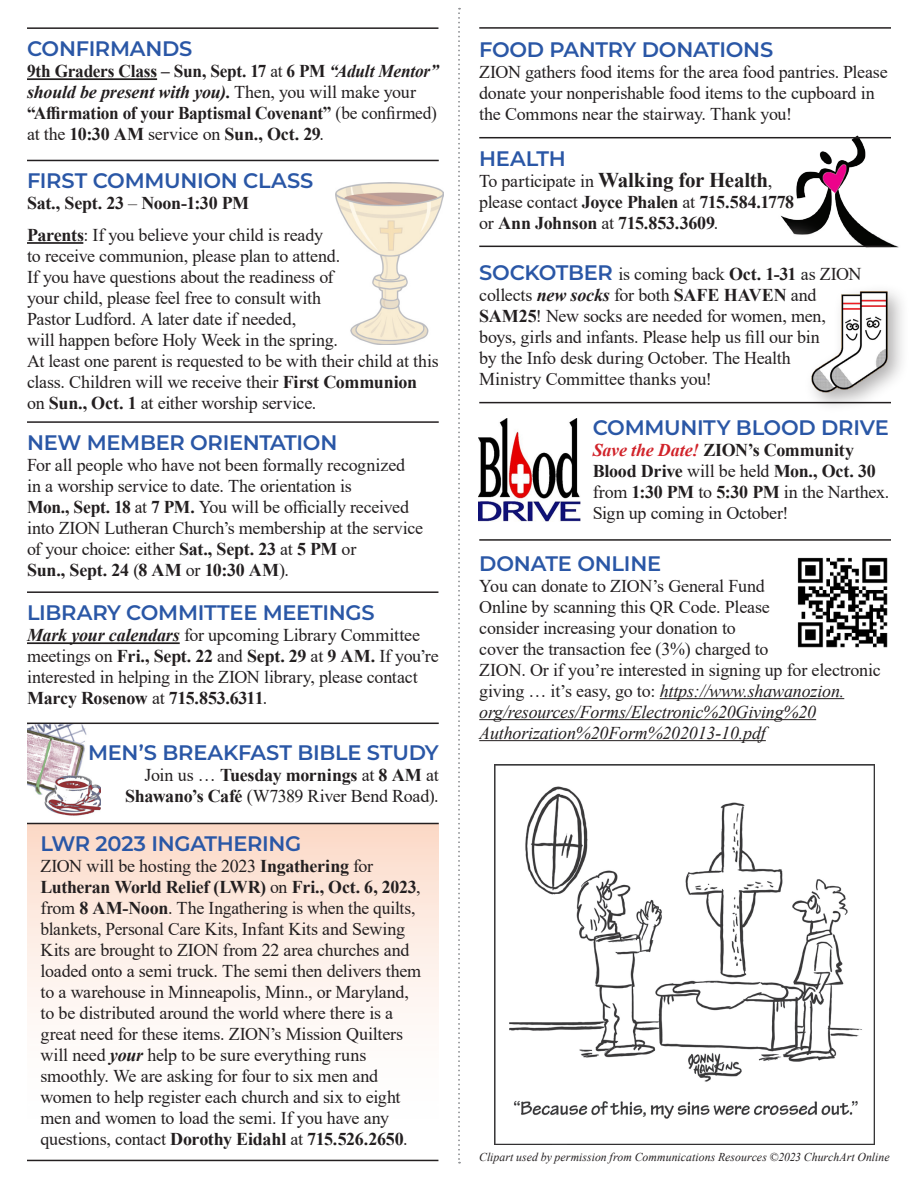
<style>
.page{position:relative;width:918px;height:1188px;background:#fff}
.page>*{position:absolute;margin:0;border:0;box-sizing:border-box;transform-origin:0 0}
.t1{font:600 21px "Montserrat";letter-spacing:-.015em;color:#2a57a6}
.t2{font:18px/21px "Times New Roman";letter-spacing:-.01em;color:#231f20}
.t3{font:700 18px/21px "Times New Roman";letter-spacing:-.015em;color:#231f20;scale:.96 1}
.t4{font:700 18px/21px "Times New Roman";letter-spacing:-.015em;color:#231f20}
.t5{font:italic 12px "Times New Roman";letter-spacing:.005em;color:#231f20}
.s1{font-weight:400}
.s2{font-style:italic}
.s3{font-weight:700}
.s4{font-weight:700;font-style:italic}
.s5{font-size:21px}
.s6{font-family:"Montserrat";font-weight:600;font-size:21px;color:#2a57a6}
.s7{font-weight:700;font-style:italic;color:#d1232a}
</style>
<div class="page">
<img style="left:27px;top:724px;width:74px;height:92px">
<img style="left:335px;top:183px;width:108px;height:161px">
<div style="left:27px;top:823px;width:412px;height:337px;background:linear-gradient(to bottom,#fcdece,#fff)"></div>
<img style="left:767px;top:136px;width:132px;height:112px">
<img style="left:494px;top:764px;width:381px;height:381px">
<hr style="left:27px;top:1160px;width:411px;height:1px;background:#231f20">
<div style="left:803px;top:283px;width:107px;height:131px;background:#231f20;opacity:.35"></div>
<img style="left:777px;top:283px;width:133px;height:119px">
<img style="left:479px;top:418px;width:102px;height:103px">
<img style="left:797px;top:557px;width:91px;height:91px">
<hr style="left:27px;top:78px;width:130px;height:2px;background:#231f20">
<hr style="left:27px;top:242px;width:56px;height:2px;background:#231f20">
<hr style="left:27px;top:642px;width:153px;height:2px;background:#231f20">
<hr style="left:27px;top:27px;width:411px;height:2px;background:#231f20">
<hr style="left:27px;top:160px;width:412px;height:1px;background:#231f20">
<hr style="left:27px;top:421px;width:412px;height:2px;background:#231f20">
<hr style="left:27px;top:591px;width:411px;height:2px;background:#231f20">
<hr style="left:27px;top:723px;width:412px;height:1px;background:#231f20">
<hr style="left:660px;top:698px;width:184px;height:1px;background:#231f20">
<hr style="left:479px;top:719px;width:337px;height:1px;background:#231f20">
<hr style="left:479px;top:740px;width:287px;height:1px;background:#231f20">
<hr style="left:479px;top:27px;width:412px;height:2px;background:#231f20">
<hr style="left:479px;top:137px;width:412px;height:1px;background:#231f20">
<hr style="left:479px;top:246px;width:412px;height:1px;background:#231f20">
<hr style="left:479px;top:402px;width:412px;height:1px;background:#231f20">
<hr style="left:479px;top:539px;width:412px;height:2px;background:#231f20">
<svg style="left:458px;top:8px;width:2px;height:1155px"></svg>
<hr style="left:27px;top:823px;width:412px;height:1px;background:#231f20">
<p class="t1" style="left:27px;top:34px;width:167px">CONFIRMANDS</p>
<p class="t3" style="left:27px;top:60px;width:430px">9th Graders Class – Sun, Sept. 17 <span class="s1">at</span> 6 PM <span class="s2">“Adult Mentor” should be present with you)</span>. <span class="s1">Then, you will make your </span>“Affirmation of your Baptismal Covenant” <span class="s1">(be confirmed) at the</span> 10:30 AM <span class="s1">service on</span> Sun., Oct. 29<span class="s1">.</span></p>
<p class="t1" style="left:27px;top:166px;width:288px">FIRST COMMUNION CLASS</p>
<p class="t4" style="left:27px;top:187px;width:298px;line-height:31.8px">Sat., Sept. 23 <span class="s1">–</span> Noon-1:30 PM<br>Parents<span class="s1">: If you believe your child is ready</span></p>
<p class="t2" style="left:27px;top:245px;width:413px">to receive communion, please plan to attend.<br>If you have questions about the readiness of<br>your child, please feel free to consult with<br>Pastor Ludford. A later date if needed,<br>will happen before Holy Week in the spring.<br>At least one parent is requested to be with their child at this class. Children will we receive their <span class="s3">First Communion </span>on <span class="s3">Sun., Oct. 1</span> at either worship service.</p>
<p class="t1" style="left:27px;top:428px;width:312px">NEW MEMBER ORIENTATION</p>
<p class="t2" style="left:27px;top:454px;width:398px">For all people who have not been formally recognized in a worship service to date. The orientation is<br><span class="s3">Mon., Sept. 18</span> at <span class="s3">7 PM.</span> You will be officially received into ZION Lutheran Church’s membership at the service of your choice: either <span class="s3">Sat., Sept. 23</span> at <span class="s3">5 PM</span> or<br><span class="s3">Sun., Sept. 24</span> (<span class="s3">8 AM</span> or <span class="s3">10:30 AM</span>).</p>
<p class="t1" style="left:27px;top:598px;width:349px">LIBRARY COMMITTEE MEETINGS</p>
<p class="t2" style="left:27px;top:624px;width:413px"><span class="s4">Mark your calendars</span> for upcoming Library Committee meetings on <span class="s3">Fri., Sept. 22</span> and <span class="s3">Sept. 29</span> at <span class="s3">9 AM.</span> If you’re interested in helping in the ZION library, please contact <span class="s3">Marcy Rosenow</span> at <span class="s3">715.853.6311</span>.</p>
<p class="t1" style="left:88px;top:738px;width:352px">MEN’S BREAKFAST BIBLE STUDY</p>
<p class="t2" style="left:125px;top:764px;width:315px;text-align:right">Join us … <span class="s3">Tuesday mornings</span> at <span class="s3">8 AM</span> at<br><span class="s3">Shawano’s Café</span> (W7389 River Bend Road).</p>
<p class="t1" style="left:41px;top:829px;width:263px">LWR 2023 INGATHERING</p>
<p class="t2" style="left:41px;top:855px;width:382px">ZION will be hosting the 2023 <span class="s3">Ingathering</span> for <span class="s3">Lutheran World Relief (LWR)</span> on <span class="s3">Fri., Oct. 6, 2023</span>, from <span class="s3">8 AM-Noon</span>. The Ingathering is when the quilts, blankets, Personal Care Kits, Infant Kits and Sewing Kits are brought to ZION from 22 area churches and loaded onto a semi truck. The semi then delivers them to a warehouse in Minneapolis, Minn., or Maryland, to be distributed around the world where there is a great need for these items. ZION’s Mission Quilters will need <span class="s4">your</span> help to be sure everything runs smoothly. We are asking for four to six men and women to help register each church and six to eight men and women to load the semi. If you have any questions, contact <span class="s3">Dorothy Eidahl</span> at <span class="s3">715.526.2650</span>.</p>
<p class="t1" style="left:479px;top:35px;width:296px">FOOD PANTRY DONATIONS</p>
<p class="t2" style="left:479px;top:61px;width:410px">ZION gathers food items for the area food pantries. Please donate your nonperishable food items to the cupboard in the Commons near the stairway. Thank you!</p>
<p class="t1" style="left:479px;top:143px;width:88px">HEALTH</p>
<p class="t4" style="left:479px;top:170px;width:316px"><span class="s1">To participate in</span> <span class="s5">Walking for Health</span><span class="s1">, please contact</span> Joyce Phalen <span class="s1">at</span> 715.584.1778 <span class="s1">or</span> Ann Johnson <span class="s1">at</span> 715.853.3609<span class="s1">.</span></p>
<p class="t2" style="left:479px;top:263px;width:384px"><span class="s6">SOCKOTBER</span> is coming back <span class="s3">Oct. 1-31</span> as ZION collects <span class="s4">new socks</span> for both <span class="s3">SAFE HAVEN</span> and <span class="s3">SAM25</span>! New socks are needed for women, men, boys, girls and infants. Please help us fill our bin<br>by the Info desk during October. The Health<br>Ministry Committee thanks you!</p>
<p class="t1" style="left:593px;top:413px;width:298px">COMMUNITY BLOOD DRIVE</p>
<p class="t2" style="left:593px;top:439px;width:298px"><span class="s7">Save the Date!</span> <span class="s3">ZION’s Community<br>Blood Drive</span> will be held <span class="s3">Mon., Oct. 30 </span>from <span class="s3">1:30 PM</span> to <span class="s3">5:30 PM</span> in the Narthex.<br>Sign up coming in October!</p>
<p class="t1" style="left:479px;top:548px;width:184px">DONATE ONLINE</p>
<p class="t2" style="left:479px;top:575px;width:403px">You can donate to ZION’s General Fund<br>Online by scanning this QR Code. Please<br>consider increasing your donation to<br>cover the transaction fee (3%) charged to<br>ZION. Or if you’re interested in signing up for electronic giving … it’s easy, go to: <span class="s2">https://www.shawanozion. org/resources/Forms/Electronic%20Giving%20<br>Authorization%20Form%202013-10.pdf</span></p>
<p class="t5" style="left:479px;top:1149px;width:412px">Clipart used by permission from Communications Resources ©2023 ChurchArt Online</p>
</div>
